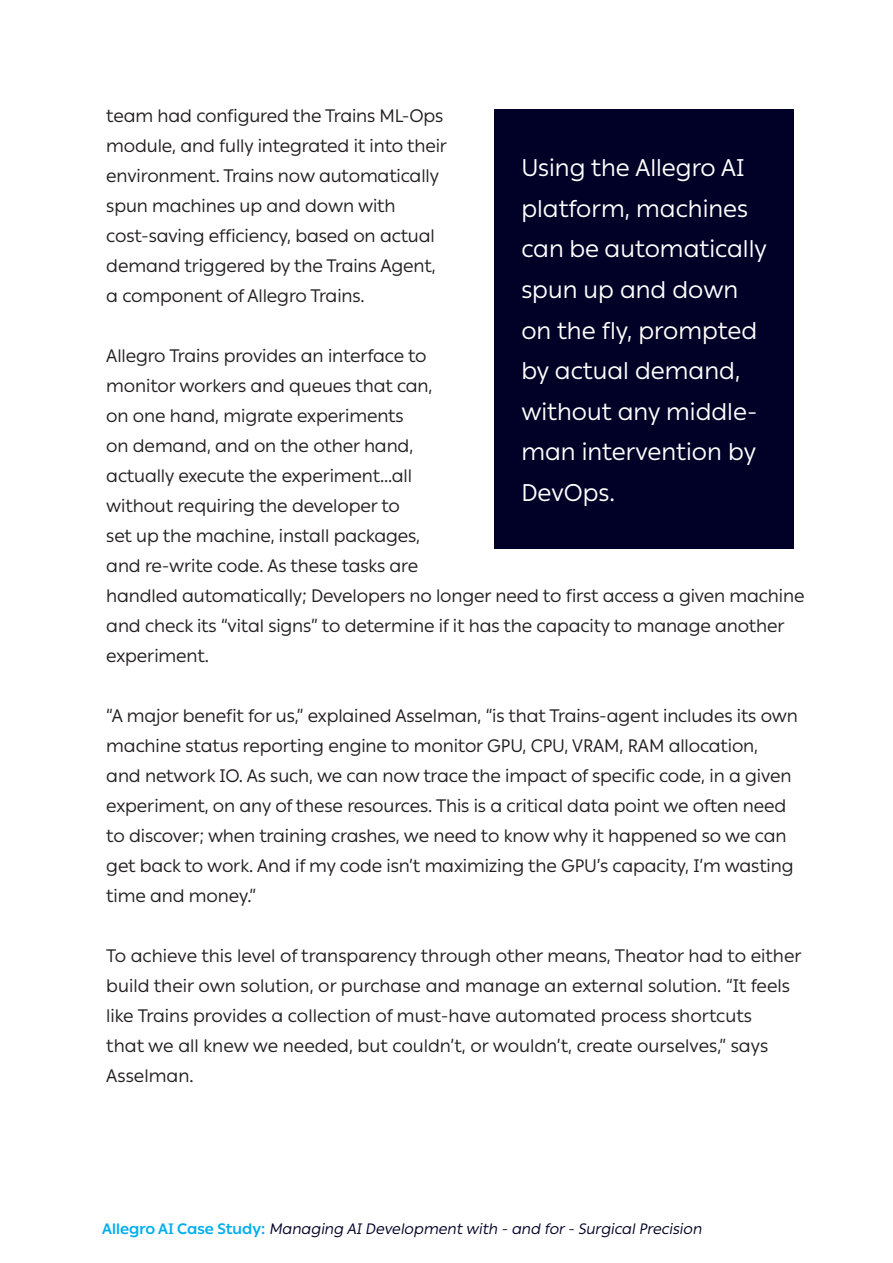
<style>
.page{position:relative;width:893px;height:1263px;background:#fff}
.page>*{position:absolute;margin:0;border:0;box-sizing:border-box;transform-origin:0 0}
.Text{font:24px/40.5px "Ping L";color:#fff}
.Text-2{font:18px/30px "Ping L";letter-spacing:-.01em;color:#231f20}
.t1{font:italic 15px "Ping L";color:#010027}
.s1{font-weight:700;font-style:normal;color:#00aeef}
</style>
<div class="page">
<div style="left:494px;top:109px;width:300px;height:440px;background:#010027"></div>
<p class="Text-2" style="left:106px;top:100px;width:342px">team had configured the Trains ML-Ops module, and fully integrated it into their environment. Trains now automatically spun machines up and down with cost-saving efficiency, based on actual demand triggered by the Trains Agent, a component of Allegro Trains.</p>
<p class="Text" style="left:521px;top:147px;width:247px">Using the Allegro AI platform, machines can be automatically spun up and down on the fly, prompted by actual demand, without any middle&shy;man intervention by<br>DevOps.</p>
<p class="Text-2" style="left:106px;top:340px;width:700px">Allegro Trains provides an interface to<br>monitor workers and queues that can,<br>on one hand, migrate experiments<br>on demand, and on the other hand,<br>actually execute the experiment...all<br>without requiring the developer to<br>set up the machine, install packages,<br>and re-write code. As these tasks are<br>handled automatically; Developers no longer need to first access a given machine and check its “vital signs” to determine if it has the capacity to manage another experiment.</p>
<p class="Text-2" style="left:106px;top:700px;width:693px">“A major benefit for us,” explained Asselman, “is that Trains-agent includes its own machine status reporting engine to monitor GPU, CPU, VRAM, RAM allocation,<br>and network IO. As such, we can now trace the impact of specific code, in a given experiment, on any of these resources. This is a critical data point we often need to discover; when training crashes, we need to know why it happened so we can get back to work. And if my code isn’t maximizing the GPU’s capacity, I’m wasting time and money.”</p>
<p class="Text-2" style="left:106px;top:940px;width:697px">To achieve this level of transparency through other means, Theator had to either build their own solution, or purchase and manage an external solution. “It feels like Trains provides a collection of must-have automated process shortcuts<br>that we all knew we needed, but couldn’t, or wouldn’t, create ourselves,” says Asselman.</p>
<p class="t1" style="left:102px;top:1217px;width:604px"><span class="s1">A l l e g ro AI Ca s e Stu d y:</span> Managing AIDevelopmentwith - and for- SurgicalPrecision</p>
</div>
